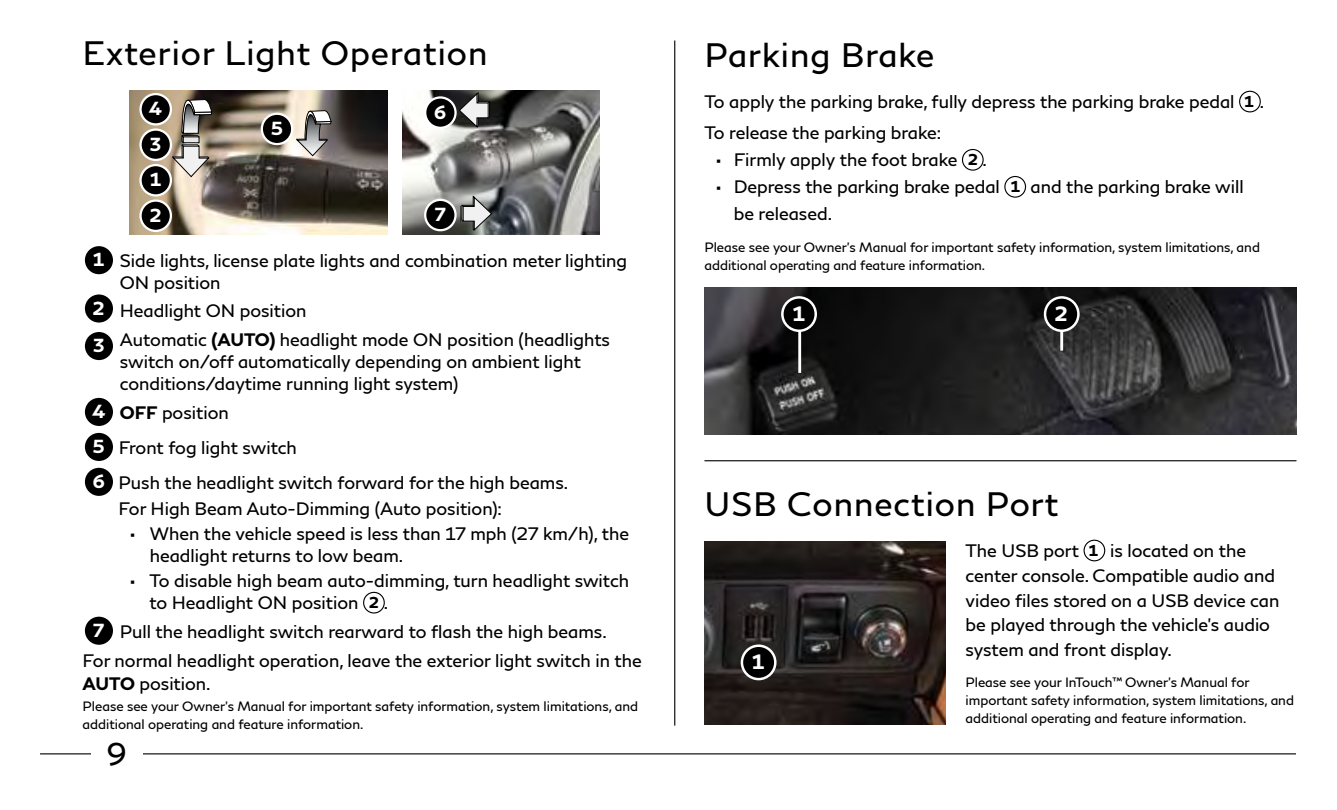
<style>
.page{position:relative;width:1337px;height:810px;background:#fff}
.page>*{position:absolute;margin:0;border:0;box-sizing:border-box;transform-origin:0 0}
.t1{font:33.75px "Infiniti Brand";letter-spacing:.03em;color:#000}
.t2{font:31.5px "Infiniti Brand";color:#000}
.t3{font:700 20.7px "Infiniti Brand";color:#fff}
.t4{font:700 18.9px/35.6px "Infiniti Brand";color:#fff}
.t5{font:18px/22.1px "Infiniti Brand";color:#000}
.t6{font:13.5px/18px "Infiniti Brand";color:#000}
.s1{font-weight:700;font-size:18.9px;color:#fff}
.s2{font-weight:700}
.s3{font-weight:700;font-size:15.75px}
</style>
<div class="page">
<hr style="left:40px;top:753px;width:1256px;height:1px;background:#000">
<div style="left:91px;top:728px;width:51px;height:51px;background:#fff"></div>
<img style="left:402px;top:91px;width:197px;height:144px">
<svg style="left:458px;top:92px;width:34px;height:36px"></svg>
<svg style="left:460px;top:191px;width:32px;height:40px"></svg>
<div style="left:425px;top:97px;width:30px;height:31px;background:#000;border-radius:50%"></div>
<div style="left:424px;top:96px;width:33px;height:33px;border:2px solid #fff;border-radius:50%"></div>
<div style="left:425px;top:200px;width:30px;height:30px;background:#000;border-radius:50%"></div>
<div style="left:424px;top:199px;width:33px;height:32px;border:2px solid #fff;border-radius:50%"></div>
<img style="left:129px;top:91px;width:258px;height:144px">
<svg style="left:167px;top:98px;width:45px;height:79px"></svg>
<svg style="left:183px;top:137px;width:16px;height:6px"></svg>
<svg style="left:296px;top:110px;width:38px;height:46px"></svg>
<div style="left:141px;top:130px;width:30px;height:30px;background:#000;border-radius:50%"></div>
<div style="left:139px;top:128px;width:33px;height:33px;border:2px solid #fff;border-radius:50%"></div>
<div style="left:141px;top:94px;width:30px;height:30px;background:#000;border-radius:50%"></div>
<div style="left:139px;top:93px;width:33px;height:33px;border:2px solid #fff;border-radius:50%"></div>
<div style="left:262px;top:114px;width:30px;height:30px;background:#000;border-radius:50%"></div>
<div style="left:261px;top:113px;width:32px;height:32px;border:2px solid #fff;border-radius:50%"></div>
<div style="left:141px;top:165px;width:30px;height:30px;background:#000;border-radius:50%"></div>
<div style="left:139px;top:164px;width:33px;height:33px;border:2px solid #fff;border-radius:50%"></div>
<div style="left:141px;top:201px;width:30px;height:30px;background:#000;border-radius:50%"></div>
<div style="left:139px;top:199px;width:33px;height:33px;border:2px solid #fff;border-radius:50%"></div>
<div style="left:84px;top:245px;width:30px;height:30px;background:#000;border-radius:50%"></div>
<div style="left:83px;top:244px;width:32px;height:32px;border:2px solid #fff;border-radius:50%"></div>
<div style="left:84px;top:293px;width:30px;height:31px;background:#000;border-radius:50%"></div>
<div style="left:83px;top:292px;width:32px;height:33px;border:2px solid #fff;border-radius:50%"></div>
<div style="left:84px;top:331px;width:30px;height:30px;background:#000;border-radius:50%"></div>
<div style="left:83px;top:330px;width:32px;height:32px;border:2px solid #fff;border-radius:50%"></div>
<div style="left:84px;top:397px;width:30px;height:30px;background:#000;border-radius:50%"></div>
<div style="left:83px;top:396px;width:32px;height:32px;border:2px solid #fff;border-radius:50%"></div>
<div style="left:84px;top:432px;width:30px;height:30px;background:#000;border-radius:50%"></div>
<div style="left:83px;top:431px;width:32px;height:32px;border:2px solid #fff;border-radius:50%"></div>
<div style="left:84px;top:467px;width:30px;height:30px;background:#000;border-radius:50%"></div>
<div style="left:83px;top:466px;width:32px;height:32px;border:2px solid #fff;border-radius:50%"></div>
<div style="left:363px;top:592px;width:22px;height:22px;border:1px solid #000;border-radius:50%"></div>
<div style="left:84px;top:616px;width:30px;height:30px;background:#000;border-radius:50%"></div>
<div style="left:83px;top:614px;width:32px;height:33px;border:2px solid #fff;border-radius:50%"></div>
<div style="left:1239px;top:91px;width:21px;height:21px;border:1px solid #000;border-radius:50%"></div>
<div style="left:962px;top:149px;width:21px;height:22px;border:1px solid #000;border-radius:50%"></div>
<div style="left:1004px;top:176px;width:22px;height:22px;border:1px solid #000;border-radius:50%"></div>
<img style="left:704px;top:287px;width:592px;height:148px">
<hr style="left:704px;top:460px;width:592px;height:1px;background:#000">
<hr style="left:674px;top:40px;width:1px;height:686px;background:#000">
<div style="left:1083px;top:540px;width:22px;height:21px;border:1px solid #000;border-radius:50%"></div>
<hr style="left:1060px;top:318px;width:3px;height:33px;background:#fff">
<hr style="left:798px;top:328px;width:3px;height:45px;background:#fff">
<div style="left:1045px;top:297px;width:33px;height:34px;background:#000;border-radius:50%"></div>
<div style="left:1043px;top:296px;width:36px;height:36px;border:2px solid #fff;border-radius:50%"></div>
<img style="left:704px;top:542px;width:241px;height:183px">
<div style="left:742px;top:646px;width:33px;height:33px;background:#000;border-radius:50%"></div>
<div style="left:740px;top:644px;width:36px;height:36px;border:2px solid #fff;border-radius:50%"></div>
<div style="left:782px;top:297px;width:33px;height:34px;background:#000;border-radius:50%"></div>
<div style="left:781px;top:296px;width:36px;height:36px;border:2px solid #fff;border-radius:50%"></div>
<h1 class="t1" style="left:83px;top:27px;width:406px">Exterior Light Operation</h1>
<p class="t4" style="left:434px;top:93px;width:14px">6</p>
<p class="t4" style="left:149px;top:89px;width:15px">4</p>
<p class="t4" style="left:150px;top:125px;width:13px">3</p>
<p class="t4" style="left:271px;top:109px;width:13px">5</p>
<p class="t4" style="left:150px;top:160px;width:13px">1<br>2</p>
<p class="t5" style="left:120px;top:248px;width:509px;text-indent:-26px"><span class="s1">1</span> Side lights, license plate lights and combination meter lighting<br>ON position</p>
<p class="t5" style="left:93px;top:295px;width:518px;line-height:28.6px"><span class="s1">2</span> Headlight ON position<br><span class="s1">3</span> Automatic <span class="s2">(AUTO)</span> headlight mode ON position (headlights</p>
<p class="t5" style="left:120px;top:349px;width:463px">switch on/off automatically depending on ambient light conditions/daytime running light system)</p>
<p class="t5" style="left:92px;top:393px;width:478px;line-height:35.1px"><span class="s1">4</span> <span class="s2">OFF</span> position<br><span class="s1">5</span> Front fog light switch<br><span class="s1">6</span> Push the headlight switch forward for the high beams.</p>
<p class="t5" style="left:119px;top:497px;width:385px">For High Beam Auto-Dimming (Auto position):</p>
<p class="t5" style="left:150px;top:521px;width:481px;text-indent:-20px"><span class="s3">•</span> When the vehicle speed is less than 17 mph (27 km/h), the headlight returns to low beam.</p>
<p class="t5" style="left:149px;top:568px;width:481px;text-indent:-19px"><span class="s3">•</span> To disable high beam auto-dimming, turn headlight switch to Headlight ON position <span class="s3">2</span> .</p>
<p class="t5" style="left:83px;top:616px;width:560px;line-height:29px;text-indent:11px"><span class="s1">7</span> Pull the headlight switch rearward to flash the high beams.<br>For normal headlight operation, leave the exterior light switch in the</p>
<p class="t5" style="left:83px;top:671px;width:129px"><span class="s2">AUTO</span> position.</p>
<p class="t6" style="left:83px;top:696px;width:557px">Please see your Owner’s Manual for important safety information, system limitations, and additional operating and feature information.</p>
<p class="t4" style="left:435px;top:195px;width:13px">7</p>
<h2 class="t2" style="left:107px;top:730px;width:21px">9</h2>
<h1 class="t1" style="left:704px;top:29px;width:231px">Parking Brake</h1>
<p class="t5" style="left:704px;top:84px;width:561px;line-height:31.3px">To apply the parking brake, fully depress the parking brake pedal <span class="s3">1</span> .<br>To release the parking brake:</p>
<p class="t5" style="left:715px;top:147px;width:273px"><span class="s3">•</span> Firmly apply the foot brake <span class="s3">2</span> .</p>
<p class="t5" style="left:733px;top:172px;width:511px;line-height:27px;text-indent:-18px"><span class="s3">•</span> Depress the parking brake pedal <span class="s3">1</span> and the parking brake will be released.</p>
<p class="t6" style="left:704px;top:237px;width:557px">Please see your Owner’s Manual for important safety information, system limitations, and additional operating and feature information.</p>
<p class="t3" style="left:792px;top:296px;width:14px">1</p>
<p class="t3" style="left:1054px;top:296px;width:14px">2</p>
<h1 class="t1" style="left:704px;top:478px;width:355px">USB Connection Port</h1>
<p class="t5" style="left:965px;top:537px;width:315px;line-height:24.8px">The USB port <span class="s3">1</span> is located on the center console. Compatible audio and video files stored on a USB device can be played through the vehicle’s audio system and front display.</p>
<p class="t6" style="left:965px;top:673px;width:330px">Please see your InTouch™ Owner’s Manual for important safety information, system limitations, and additional operating and feature information.</p>
<p class="t3" style="left:752px;top:645px;width:14px">1</p>
</div>
